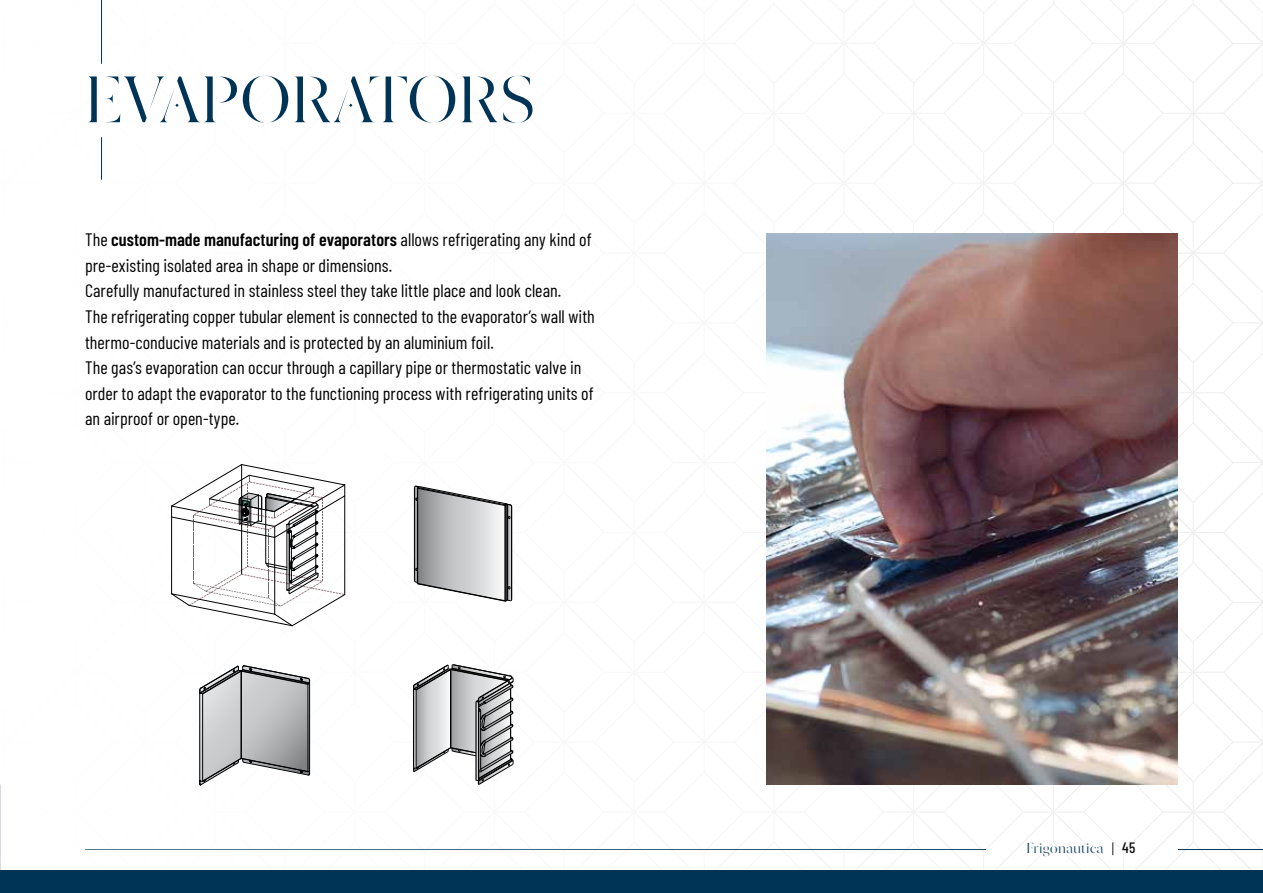
<style>
.page{position:relative;width:1263px;height:893px;background:#fff}
.page>*{position:absolute;margin:0;border:0;box-sizing:border-box;transform-origin:0 0}
.t1{font:69px "Dryhten";letter-spacing:-.005em;color:#003457}
.t2{font:18px/25.5px "Barlow Condensed";color:#000}
.t3{font:15px "Dryhten";letter-spacing:.005em;color:#003457}
.s1{font-weight:600}
.s2{font-family:"Isidora Sans";font-weight:500;color:#000}
.s3{font-family:"Barlow Condensed";font-weight:500;color:#000}
</style>
<div class="page">
<div style="left:0;top:870px;width:1263px;height:23px;background:#003457"></div>
<hr style="left:101px;top:0;width:1px;height:64px;background:#003457">
<hr style="left:101px;top:137px;width:1px;height:43px;background:#003457">
<img style="left:766px;top:234px;width:412px;height:550px">
<svg style="left:413px;top:664px;width:101px;height:121px"></svg>
<svg style="left:414px;top:486px;width:98px;height:116px"></svg>
<svg style="left:199px;top:665px;width:111px;height:121px"></svg>
<svg style="left:171px;top:464px;width:174px;height:162px"></svg>
<h1 class="t1" style="left:85px;top:61px;width:452px">EVAPORATORS</h1>
<p class="t2" style="left:85px;top:226px;width:511px">The <span class="s1">custom-made manufacturing of evaporators</span> allows refrigerating any kind of pre-existing isolated area in shape or dimensions.<br>Carefully manufactured in stainless steel they take little place and look clean.<br>The refrigerating copper tubular element is connected to the evaporator’s wall with thermo-conducive materials and is protected by an aluminium foil.<br>The gas’s evaporation can occur through a capillary pipe or thermostatic valve in order to adapt the evaporator to the functioning process with refrigerating units of an airproof or open-type.</p>
<p class="t3" style="left:1026px;top:839px;width:110px">Frigonautica <span class="s2">|</span> <span class="s3">45</span></p>
</div>
